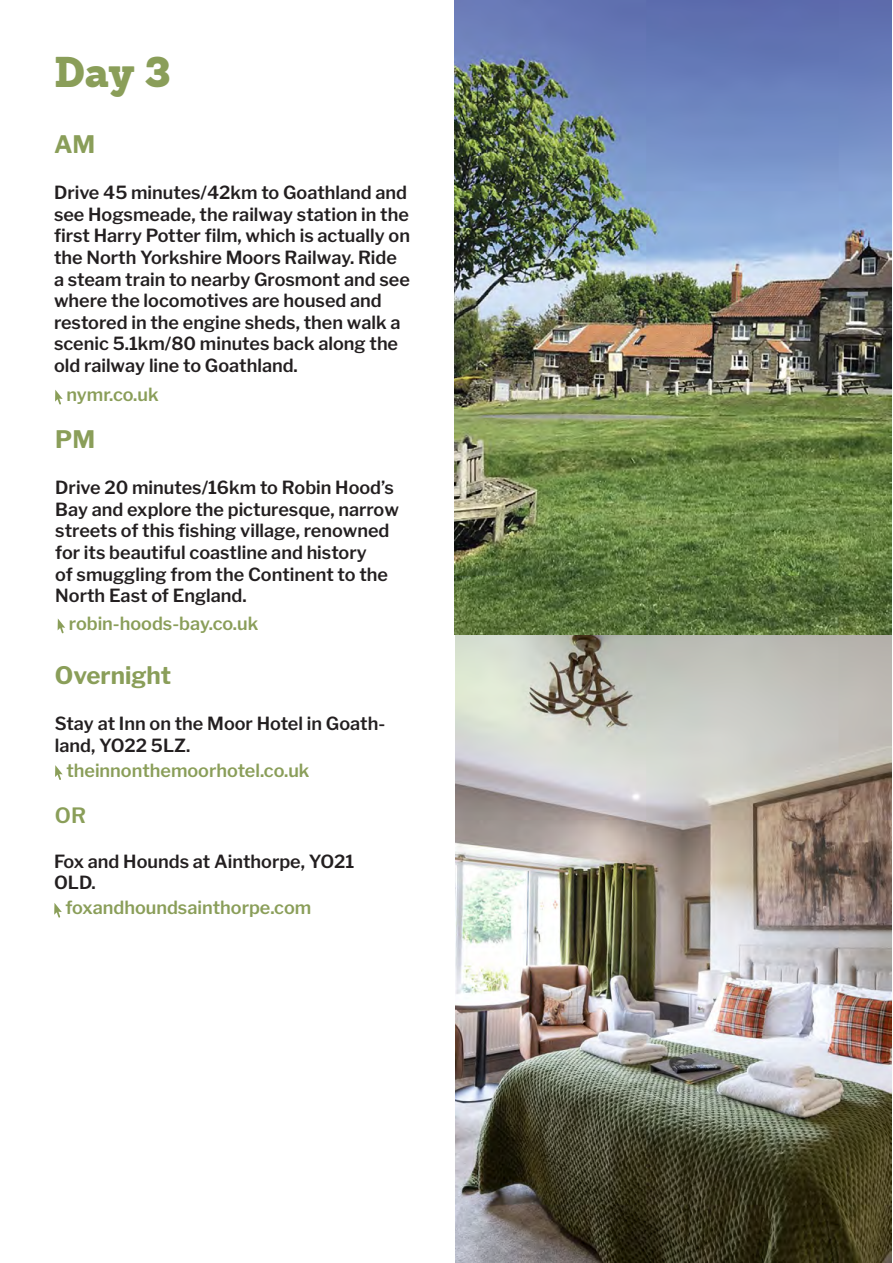
<style>
.page{position:relative;width:893px;height:1263px;background:#fff}
.page>*{position:absolute;margin:0;border:0;box-sizing:border-box;transform-origin:0 0}
.t1{font:900 42px "Sanchez";color:#8a9e59}
.t2{font:700 24px "Libre Franklin";color:#8a9e59}
.t3{font:600 21px "Libre Franklin";color:#8a9e59}
.t4{font:600 18px/21.6px "Libre Franklin";color:#231f20}
.t5{font:600 18px "Libre Franklin";color:#8a9e59}
</style>
<div class="page">
<img style="left:455px;top:634px;width:436px;height:629px">
<img style="left:455px;top:0;width:436px;height:634px">
<svg style="left:55px;top:390px;width:8px;height:14px"></svg>
<svg style="left:58px;top:619px;width:7px;height:14px"></svg>
<svg style="left:55px;top:765px;width:8px;height:15px"></svg>
<svg style="left:54px;top:903px;width:8px;height:14px"></svg>
<p class="t1" style="left:54px;top:43px;width:119px">Day 3</p>
<p class="t2" style="left:54px;top:130px;width:43px">AM</p>
<p class="t4" style="left:54px;top:182px;width:357px">Drive 45 minutes/42km to Goathland and see Hogsmeade, the railway station in the first Harry Potter film, which is actually on the North Yorkshire Moors Railway. Ride a steam train to nearby Grosmont and see where the locomotives are housed and restored in the engine sheds, then walk a scenic 5.1km/80 minutes back along the old railway line to Goathland.</p>
<p class="t5" style="left:66px;top:384px;width:94px">nymr.co.uk</p>
<p class="t2" style="left:55px;top:425px;width:41px">PM</p>
<p class="t4" style="left:55px;top:477px;width:345px">Drive 20 minutes/16km to Robin Hood’s Bay and explore the picturesque, narrow streets of this fishing village, renowned for its beautiful coastline and history<br>of smuggling from the Continent to the North East of England.</p>
<p class="t5" style="left:69px;top:613px;width:191px">robin-hoods-bay.co.uk</p>
<p class="t2" style="left:55px;top:661px;width:118px">Overnight</p>
<p class="t4" style="left:55px;top:713px;width:332px">Stay at Inn on the Moor Hotel in Goath&shy;land, YO22 5LZ.</p>
<p class="t5" style="left:66px;top:759px;width:245px">theinnonthemoorhotel.co.uk</p>
<p class="t3" style="left:55px;top:802px;width:33px">OR</p>
<p class="t4" style="left:54px;top:850px;width:302px">Fox and Hounds at Ainthorpe, YO21<br>OLD.</p>
<p class="t5" style="left:65px;top:897px;width:247px">foxandhoundsainthorpe.com</p>
</div>
